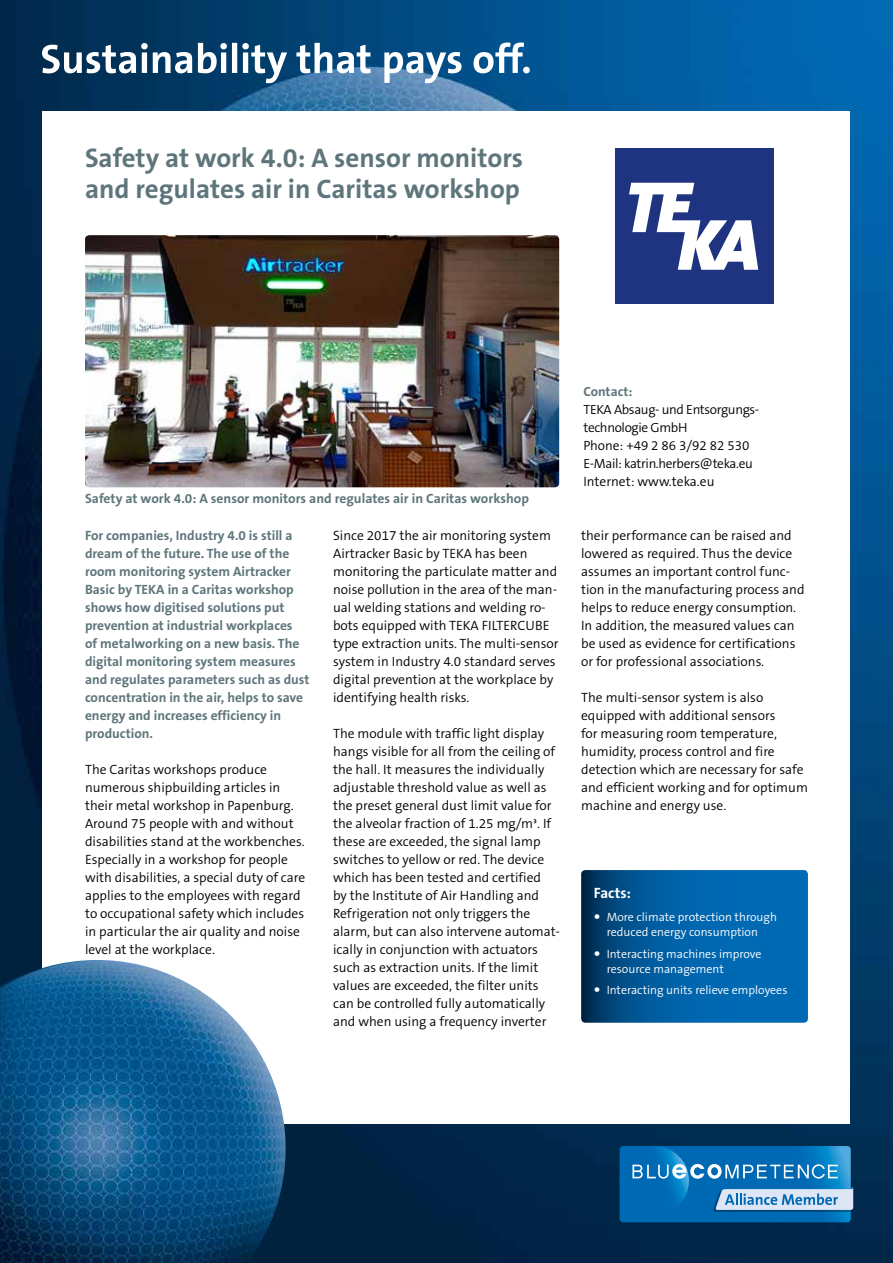
<style>
.page{position:relative;width:893px;height:1263px;background:#fff}
.page>*{position:absolute;margin:0;border:0;box-sizing:border-box;transform-origin:0 0}
.t1{font:700 27px/31.5px "The Sans B Plus W7";color:#5e767b}
.t2{font:700 15px "The Sans B Plus W7";color:#fff}
.t3{font:300 13.5px/18px "The Sans B Plus W4";color:#000}
.t4{font:700 13.5px/18px "The Sans B Plus W7";color:#5e767b}
.t5{font:300 13.35px/18px "The Sans B Plus W4";letter-spacing:-.025em;color:#000}
.t6{font:700 13.35px "The Sans B Plus W7";color:#5e767b}
.t7{font:300 12px/15px "The Sans B Plus W4";color:#fff}
</style>
<div class="page">
<img style="left:0;top:0;width:893px;height:1263px">
<div style="left:42px;top:111px;width:808px;height:1012px;background:#fff"></div>
<svg style="left:620px;top:1146px;width:233px;height:76px;background:#2e85c2"></svg>
<svg style="left:42px;top:43px;width:488px;height:40px"></svg>
<img style="left:0;top:960px;width:286px;height:303px">
<img style="left:85px;top:235px;width:474px;height:252px">
<div style="left:615px;top:148px;width:159px;height:156px;background:#1e3480"></div>
<svg style="left:629px;top:183px;width:129px;height:87px"></svg>
<svg style="left:581px;top:870px;width:227px;height:153px;background:#005d9f"></svg>
<h1 class="t1" style="left:85px;top:142px;width:440px">Safety at work 4.0: A sensor monitors and regulates air in Caritas workshop</h1>
<p class="t4" style="left:85px;top:490px;width:445px">Safety at work 4.0: A sensor monitors and regulates air in Caritas workshop</p>
<p class="t4" style="left:85px;top:527px;width:226px">For companies, Industry 4.0 is still a dream of the future. The use of the room monitoring system Airtracker Basic by TEKA in a Caritas workshop shows how digitised solutions put prevention at industrial workplaces<br>of metalworking on a new basis. The digital monitoring system measures and regulates parameters such as dust concentration in the air, helps to save energy and increases efficiency in production.</p>
<p class="t3" style="left:85px;top:760px;width:222px">The Caritas workshops produce numerous shipbuilding articles in their metal workshop in Papenburg.<br>Around 75 people with and without disabilities stand at the workbenches.<br>Especially in a workshop for people with disabilities, a special duty of care applies to the employees with regard to occupational safety which includes in particular the air quality and noise level at the workplace.</p>
<p class="t3" style="left:333px;top:526px;width:227px">Since 2017 the air monitoring system Airtracker Basic by TEKA has been monitoring the particulate matter and noise pollution in the area of the man&shy;ual welding stations and welding ro&shy;bots equipped with TEKA FILTERCUBE type extraction units. The multi-sensor system in Industry 4.0 standard serves digital prevention at the workplace by identifying health risks.</p>
<p class="t3" style="left:333px;top:724px;width:228px">The module with traffic light display hangs visible for all from the ceiling of the hall. It measures the individually adjustable threshold value as well as the preset general dust limit value for the alveolar fraction of 1.25 mg/m³. If these are exceeded, the signal lamp switches to yellow or red. The device which has been tested and certified<br>by the Institute of Air Handling and Refrigeration not only triggers the alarm, but can also intervene automat&shy;ically in conjunction with actuators such as extraction units. If the limit values are exceeded, the filter units can be controlled fully automatically and when using a frequency inverter</p>
<p class="t6" style="left:583px;top:383px;width:51px">Contact:</p>
<p class="t5" style="left:583px;top:401px;width:177px">TEKA Absaug- und Entsorgungs&shy;technologie GmbH<br>Phone: +49 2 86 3/92 82 530<br>E-Mail: katrin.herbers@teka.eu</p>
<p class="t3" style="left:583px;top:473px;width:133px">Internet: www.teka.eu</p>
<p class="t3" style="left:581px;top:526px;width:225px">their performance can be raised and lowered as required. Thus the device assumes an important control func&shy;tion in the manufacturing process and helps to reduce energy consumption.<br>In addition, the measured values can be used as evidence for certifications or for professional associations.</p>
<p class="t3" style="left:581px;top:688px;width:228px">The multi-sensor system is also equipped with additional sensors<br>for measuring room temperature, humidity, process control and fire detection which are necessary for safe and efficient working and for optimum machine and energy use.</p>
<p class="t2" style="left:594px;top:883px;width:39px">Facts:</p>
<p class="t7" style="left:607px;top:910px;width:172px">More climate protection through reduced energy consumption</p>
<p class="t7" style="left:607px;top:946px;width:156px">Interacting machines improve resource management</p>
<p class="t7" style="left:607px;top:982px;width:182px">Interacting units relieve employees</p>
</div>
